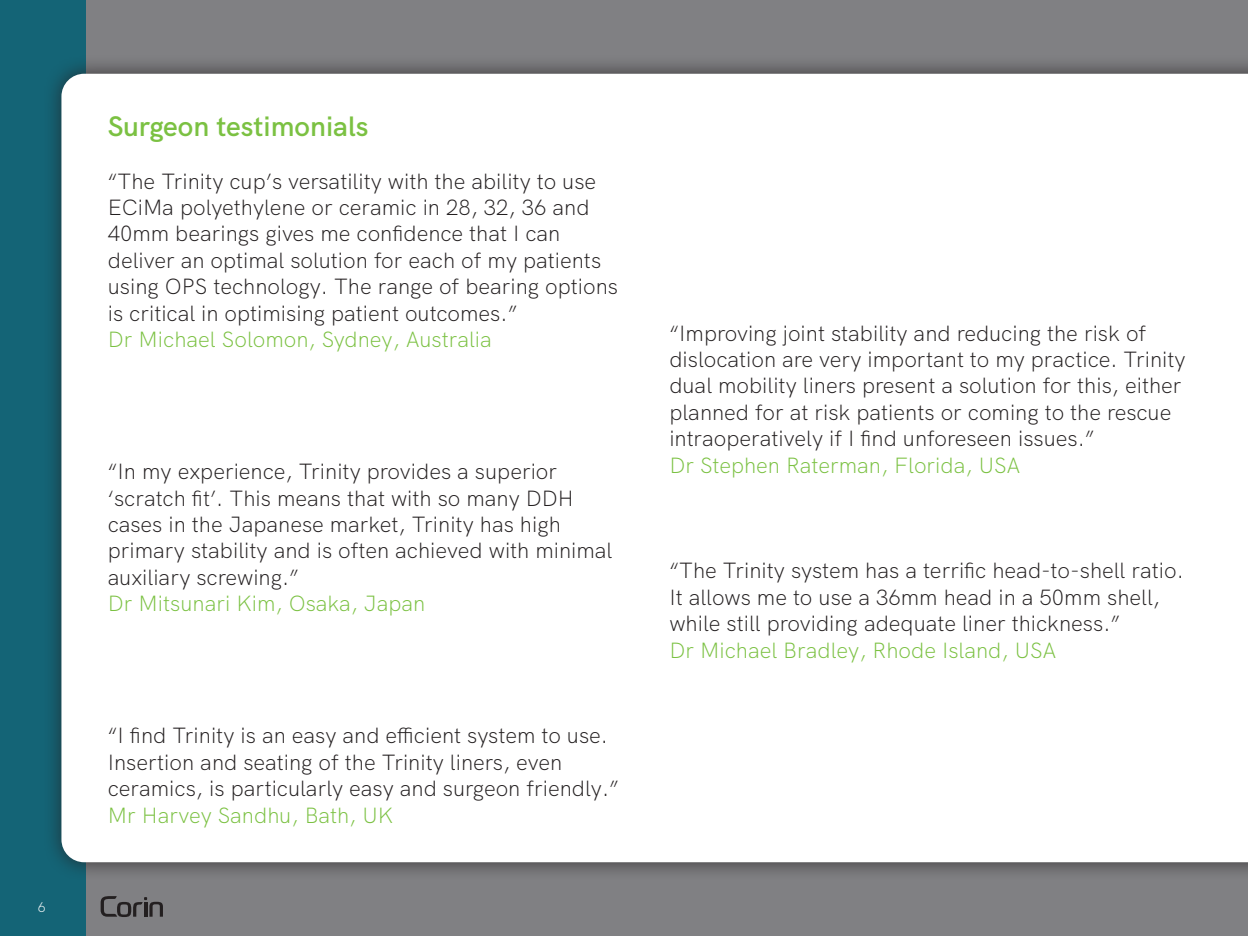
<style>
.page{position:relative;width:1248px;height:936px;background:#fff}
.page>*{position:absolute;margin:0;border:0;box-sizing:border-box;transform-origin:0 0}
.t1{font:600 28px "HK Grotesk";color:#7bc142}
.t2{font:300 22px/26.4px "HK Grotesk";color:#231f20}
.t3{font:300 22px "HK Grotesk";color:#7bc142}
.t4{font:300 14px "HK Grotesk";color:#fff}
</style>
<div class="page">
<div style="left:0;top:0;width:1247px;height:935px;background:#808083"></div>
<div style="left:0;top:0;width:85px;height:935px;background:#146476"></div>
<svg style="left:101px;top:896px;width:62px;height:20px"></svg>
<div style="left:42px;top:55px;width:1205px;height:826px;background:#231f20;opacity:.75"></div>
<div style="left:61px;top:74px;width:1186px;height:788px;background:#fff"></div>
<p class="t4" style="left:38px;top:895px;width:9px">6</p>
<p class="t1" style="left:108px;top:104px;width:262px">Surgeon testimonials</p>
<p class="t2" style="left:108px;top:166px;width:511px">“The Trinity cup’s versatility with the ability to use ECiMa polyethylene or ceramic in 28, 32, 36 and 40mm bearings gives me confidence that I can deliver an optimal solution for each of my patients using OPS technology. The range of bearing options is critical in optimising patient outcomes.”</p>
<p class="t3" style="left:108px;top:322px;width:385px">Dr Michael Solomon, Sydney, Australia</p>
<p class="t2" style="left:108px;top:456px;width:506px">“In my experience, Trinity provides a superior ‘scratch fit’. This means that with so many DDH cases in the Japanese market, Trinity has high primary stability and is often achieved with minimal auxiliary screwing.”</p>
<p class="t3" style="left:108px;top:586px;width:319px">Dr Mitsunari Kim, Osaka, Japan</p>
<p class="t2" style="left:108px;top:720px;width:512px">“I find Trinity is an easy and efficient system to use.<br>Insertion and seating of the Trinity liners, even ceramics, is particularly easy and surgeon friendly.”</p>
<p class="t3" style="left:108px;top:797px;width:287px">Mr Harvey Sandhu, Bath, UK</p>
<p class="t2" style="left:669px;top:318px;width:517px">“Improving joint stability and reducing the risk of dislocation are very important to my practice. Trinity dual mobility liners present a solution for this, either planned for at risk patients or coming to the rescue intraoperatively if I find unforeseen issues.”</p>
<p class="t3" style="left:669px;top:448px;width:353px">Dr Stephen Raterman, Florida, USA</p>
<p class="t2" style="left:669px;top:555px;width:516px">“The Trinity system has a terrific head-to-shell ratio.<br>It allows me to use a 36mm head in a 50mm shell, while still providing adequate liner thickness.”</p>
<p class="t3" style="left:669px;top:632px;width:389px">Dr Michael Bradley, Rhode Island, USA</p>
</div>
